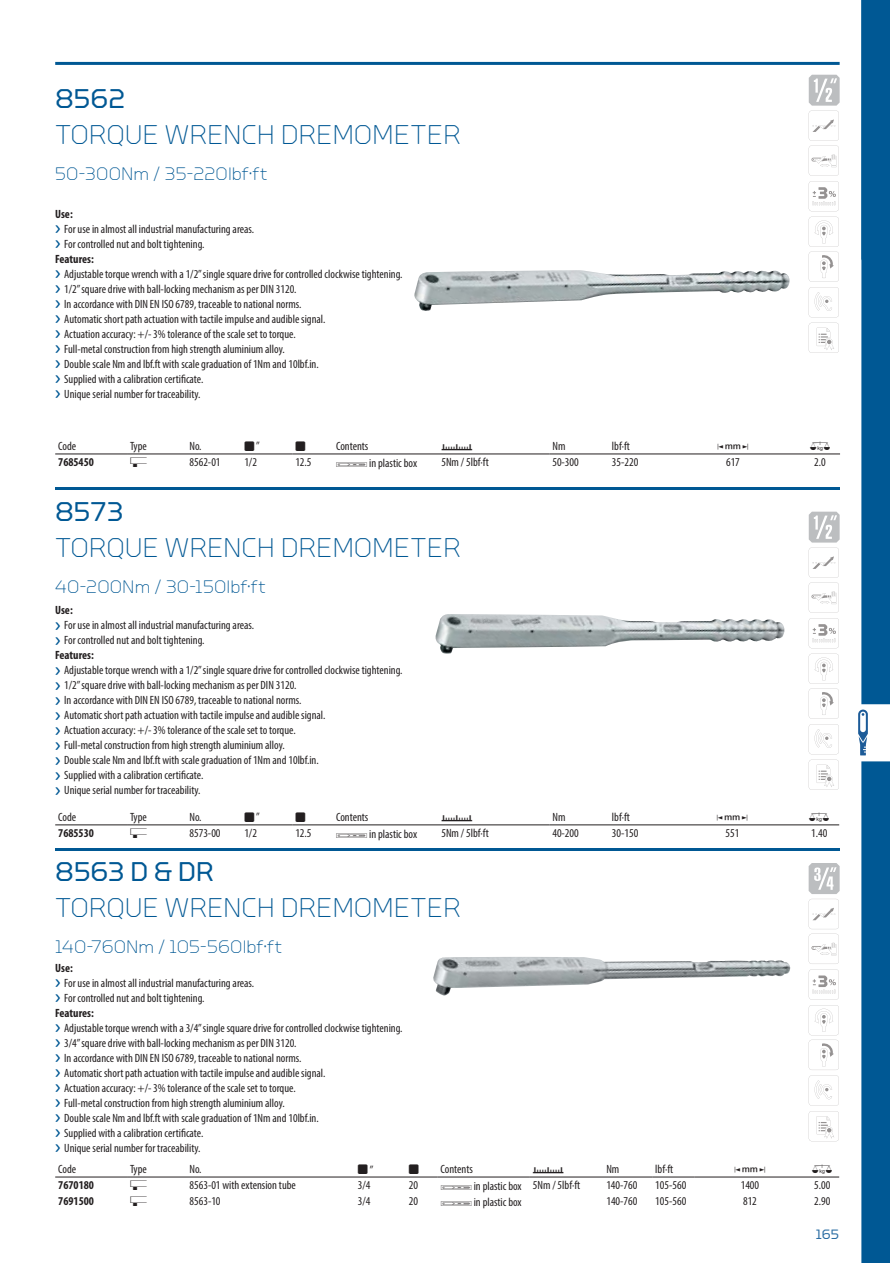
<style>
.page{position:relative;width:893px;height:1263px;background:#fff}
.page>*{position:absolute;margin:0;border:0;box-sizing:border-box;transform-origin:0 0}
.t1{font:300 27px "GEDORE Type";letter-spacing:-.005em;color:#005894}
.t2{font:27px "GEDORE Type";color:#005894}
.t3{font:300 18px "GEDORE Type";letter-spacing:.01em;color:#005894}
.t4{font:13.5px "GEDORE Type";color:#2b6da3}
.t5{font:condensed 12px/15px "Myriad Pro";color:#231f20}
.t6{font:700 condensed 12px "Myriad Pro";color:#231f20}
.t7{font:12px "Gedore";color:#231f20}
.t8{font:12px "Gedore Font 2";color:#231f20}
.s1{font-weight:700}
.s2{font-family:"GEDORE Type";font-stretch:normal;font-size:16.8px;color:#005894}
.s3{font-family:"Gedore Font 2";font-stretch:normal}
</style>
<div class="page">
<hr style="left:55px;top:62px;width:784px;height:3px;background:#005894">
<img style="left:414px;top:270px;width:376px;height:41px">
<hr style="left:55px;top:454px;width:72px;height:1px;background:#231f20">
<hr style="left:127px;top:454px;width:165px;height:1px;background:#231f20">
<hr style="left:292px;top:454px;width:257px;height:1px;background:#231f20">
<hr style="left:549px;top:454px;width:291px;height:1px;background:#231f20">
<hr style="left:55px;top:487px;width:784px;height:3px;background:#005894">
<img style="left:435px;top:614px;width:350px;height:40px">
<hr style="left:55px;top:825px;width:72px;height:1px;background:#231f20">
<hr style="left:127px;top:825px;width:165px;height:1px;background:#231f20">
<hr style="left:292px;top:825px;width:257px;height:1px;background:#231f20">
<hr style="left:549px;top:825px;width:290px;height:1px;background:#231f20">
<hr style="left:55px;top:848px;width:784px;height:3px;background:#005894">
<hr style="left:55px;top:1177px;width:72px;height:1px;background:#231f20">
<hr style="left:127px;top:1177px;width:311px;height:1px;background:#231f20">
<hr style="left:438px;top:1177px;width:92px;height:1px;background:#231f20">
<hr style="left:530px;top:1177px;width:122px;height:1px;background:#231f20">
<hr style="left:652px;top:1177px;width:43px;height:1px;background:#231f20">
<hr style="left:695px;top:1177px;width:144px;height:1px;background:#231f20">
<svg style="left:808px;top:0;width:81px;height:1263px"></svg>
<img style="left:433px;top:957px;width:357px;height:39px">
<h1 class="t2" style="left:55px;top:83px;width:71px">8562</h1>
<h1 class="t1" style="left:55px;top:119px;width:407px">TORQUE WRENCH DREMOMETER</h1>
<h2 class="t3" style="left:55px;top:163px;width:214px">50-300Nm / 35-220lbf·ft</h2>
<p class="t5" style="left:55px;top:207px;width:349px"><span class="s1">Use:<br></span><span class="s2">›</span> For use in almost all industrial manufacturing areas.<br><span class="s2">›</span> For controlled nut and bolt tightening.<br><span class="s1">Features:<br></span><span class="s2">›</span> Adjustable torque wrench with a 1/2” single square drive for controlled clockwise tightening. <span class="s2">›</span> 1/2” square drive with ball-locking mechanism as per DIN 3120.<br><span class="s2">›</span> In accordance with DIN EN ISO 6789, traceable to national norms.<br><span class="s2">›</span> Automatic short path actuation with tactile impulse and audible signal.<br><span class="s2">›</span> Actuation accuracy: +/- 3% tolerance of the scale set to torque.<br><span class="s2">›</span> Full-metal construction from high strength aluminium alloy.<br><span class="s2">›</span> Double scale Nm and lbf.ft with scale graduation of 1Nm and 10lbf.in.<br><span class="s2">›</span> Supplied with a calibration certificate.<br><span class="s2">›</span> Unique serial number for traceability.</p>
<p class="t5" style="left:58px;top:440px;width:19px">Code</p>
<p class="t5" style="left:130px;top:440px;width:18px">Type</p>
<p class="t5" style="left:189px;top:440px;width:14px">No.</p>
<p class="t7" style="left:244px;top:440px;width:12px">A</p>
<p class="t5" style="left:256px;top:433px;width:5px">„</p>
<p class="t7" style="left:295px;top:440px;width:12px">A</p>
<p class="t5" style="left:336px;top:440px;width:34px">Contents</p>
<p class="t8" style="left:441px;top:440px;width:33px">9</p>
<p class="t5" style="left:552px;top:440px;width:15px">Nm</p>
<p class="t5" style="left:612px;top:440px;width:19px">lbf·ft</p>
<p class="t7" style="left:717px;top:440px;width:33px">Y</p>
<p class="t7" style="left:810px;top:440px;width:22px">0</p>
<p class="t6" style="left:58px;top:455px;width:37px">7685450</p>
<p class="t7" style="left:130px;top:456px;width:19px">S</p>
<p class="t5" style="left:189px;top:455px;width:33px">8562-01</p>
<p class="t5" style="left:244px;top:455px;width:14px">1/2</p>
<p class="t5" style="left:295px;top:455px;width:18px">12.5</p>
<p class="t5" style="left:336px;top:456px;width:82px"><span class="s3">!</span> in plastic box</p>
<p class="t5" style="left:441px;top:455px;width:49px">5Nm / 5lbf·ft</p>
<p class="t5" style="left:552px;top:455px;width:28px">50-300</p>
<p class="t5" style="left:612px;top:455px;width:28px">35-220</p>
<p class="t5" style="left:726px;top:455px;width:15px">617</p>
<p class="t5" style="left:814px;top:455px;width:13px">2.0</p>
<h1 class="t2" style="left:55px;top:497px;width:70px">8573</h1>
<h1 class="t1" style="left:55px;top:533px;width:407px">TORQUE WRENCH DREMOMETER</h1>
<h2 class="t3" style="left:55px;top:577px;width:212px">40-200Nm / 30-150lbf·ft</h2>
<p class="t5" style="left:55px;top:604px;width:349px"><span class="s1">Use:<br></span><span class="s2">›</span> For use in almost all industrial manufacturing areas.<br><span class="s2">›</span> For controlled nut and bolt tightening.<br><span class="s1">Features:<br></span><span class="s2">›</span> Adjustable torque wrench with a 1/2” single square drive for controlled clockwise tightening. <span class="s2">›</span> 1/2” square drive with ball-locking mechanism as per DIN 3120.<br><span class="s2">›</span> In accordance with DIN EN ISO 6789, traceable to national norms.<br><span class="s2">›</span> Automatic short path actuation with tactile impulse and audible signal.<br><span class="s2">›</span> Actuation accuracy: +/- 3% tolerance of the scale set to torque.<br><span class="s2">›</span> Full-metal construction from high strength aluminium alloy.<br><span class="s2">›</span> Double scale Nm and lbf.ft with scale graduation of 1Nm and 10lbf.in.<br><span class="s2">›</span> Supplied with a calibration certificate.<br><span class="s2">›</span> Unique serial number for traceability.</p>
<p class="t5" style="left:58px;top:811px;width:19px">Code</p>
<p class="t5" style="left:130px;top:811px;width:18px">Type</p>
<p class="t5" style="left:189px;top:811px;width:14px">No.</p>
<p class="t7" style="left:244px;top:811px;width:12px">A</p>
<p class="t5" style="left:256px;top:804px;width:5px">„</p>
<p class="t7" style="left:295px;top:811px;width:12px">A</p>
<p class="t5" style="left:336px;top:811px;width:34px">Contents</p>
<p class="t8" style="left:441px;top:811px;width:33px">9</p>
<p class="t5" style="left:552px;top:811px;width:15px">Nm</p>
<p class="t5" style="left:612px;top:811px;width:19px">lbf·ft</p>
<p class="t7" style="left:717px;top:811px;width:33px">Y</p>
<p class="t7" style="left:809px;top:811px;width:22px">0</p>
<p class="t6" style="left:58px;top:826px;width:37px">7685530</p>
<p class="t7" style="left:130px;top:827px;width:19px">S</p>
<p class="t5" style="left:189px;top:826px;width:33px">8573-00</p>
<p class="t5" style="left:244px;top:826px;width:14px">1/2</p>
<p class="t5" style="left:295px;top:826px;width:18px">12.5</p>
<p class="t5" style="left:336px;top:827px;width:82px"><span class="s3">!</span> in plastic box</p>
<p class="t5" style="left:441px;top:826px;width:49px">5Nm / 5lbf·ft</p>
<p class="t5" style="left:552px;top:826px;width:28px">40-200</p>
<p class="t5" style="left:612px;top:826px;width:28px">30-150</p>
<p class="t5" style="left:726px;top:826px;width:15px">551</p>
<p class="t5" style="left:811px;top:826px;width:18px">1.40</p>
<h1 class="t2" style="left:55px;top:856px;width:160px">8563 D &amp; DR</h1>
<h1 class="t1" style="left:55px;top:892px;width:407px">TORQUE WRENCH DREMOMETER</h1>
<h2 class="t3" style="left:55px;top:937px;width:229px">140-760Nm / 105-560lbf·ft</h2>
<p class="t5" style="left:55px;top:961px;width:349px"><span class="s1">Use:<br></span><span class="s2">›</span> For use in almost all industrial manufacturing areas.<br><span class="s2">›</span> For controlled nut and bolt tightening.<br><span class="s1">Features:<br></span><span class="s2">›</span> Adjustable torque wrench with a 3/4” single square drive for controlled clockwise tightening. <span class="s2">›</span> 3/4” square drive with ball-locking mechanism as per DIN 3120.<br><span class="s2">›</span> In accordance with DIN EN ISO 6789, traceable to national norms.<br><span class="s2">›</span> Automatic short path actuation with tactile impulse and audible signal.<br><span class="s2">›</span> Actuation accuracy: +/- 3% tolerance of the scale set to torque.<br><span class="s2">›</span> Full-metal construction from high strength aluminium alloy.<br><span class="s2">›</span> Double scale Nm and lbf.ft with scale graduation of 1Nm and 10lbf.in.<br><span class="s2">›</span> Supplied with a calibration certificate.<br><span class="s2">›</span> Unique serial number for traceability.</p>
<p class="t5" style="left:58px;top:1163px;width:19px">Code</p>
<p class="t5" style="left:130px;top:1163px;width:18px">Type</p>
<p class="t5" style="left:189px;top:1163px;width:14px">No.</p>
<p class="t7" style="left:358px;top:1163px;width:12px">A</p>
<p class="t5" style="left:370px;top:1156px;width:5px">„</p>
<p class="t7" style="left:409px;top:1163px;width:12px">A</p>
<p class="t5" style="left:441px;top:1163px;width:34px">Contents</p>
<p class="t8" style="left:533px;top:1163px;width:33px">9</p>
<p class="t5" style="left:606px;top:1163px;width:15px">Nm</p>
<p class="t5" style="left:655px;top:1163px;width:19px">lbf·ft</p>
<p class="t7" style="left:734px;top:1163px;width:33px">Y</p>
<p class="t7" style="left:812px;top:1163px;width:22px">0</p>
<p class="t6" style="left:58px;top:1178px;width:37px">7670180</p>
<p class="t7" style="left:130px;top:1179px;width:19px">S</p>
<p class="t5" style="left:190px;top:1179px;width:108px">8563-01 with extension tube</p>
<p class="t5" style="left:358px;top:1179px;width:14px">3/4</p>
<p class="t5" style="left:409px;top:1179px;width:11px">20</p>
<p class="t5" style="left:441px;top:1179px;width:141px"><span class="s3">!</span> in plastic box 5Nm / 5lbf·ft</p>
<p class="t5" style="left:606px;top:1179px;width:33px">140-760</p>
<p class="t5" style="left:655px;top:1179px;width:33px">105-560</p>
<p class="t5" style="left:741px;top:1179px;width:20px">1400</p>
<p class="t5" style="left:814px;top:1179px;width:18px">5.00</p>
<p class="t6" style="left:58px;top:1193px;width:37px">7691500</p>
<p class="t7" style="left:130px;top:1194px;width:19px">S</p>
<p class="t5" style="left:190px;top:1194px;width:33px">8563-10</p>
<p class="t5" style="left:358px;top:1194px;width:14px">3/4</p>
<p class="t5" style="left:409px;top:1194px;width:11px">20</p>
<p class="t5" style="left:441px;top:1195px;width:82px"><span class="s3">!</span> in plastic box</p>
<p class="t5" style="left:606px;top:1194px;width:33px">140-760</p>
<p class="t5" style="left:655px;top:1194px;width:33px">105-560</p>
<p class="t5" style="left:743px;top:1194px;width:15px">812</p>
<p class="t5" style="left:814px;top:1194px;width:18px">2.90</p>
<p class="t4" style="left:816px;top:1226px;width:25px">165</p>
</div>
